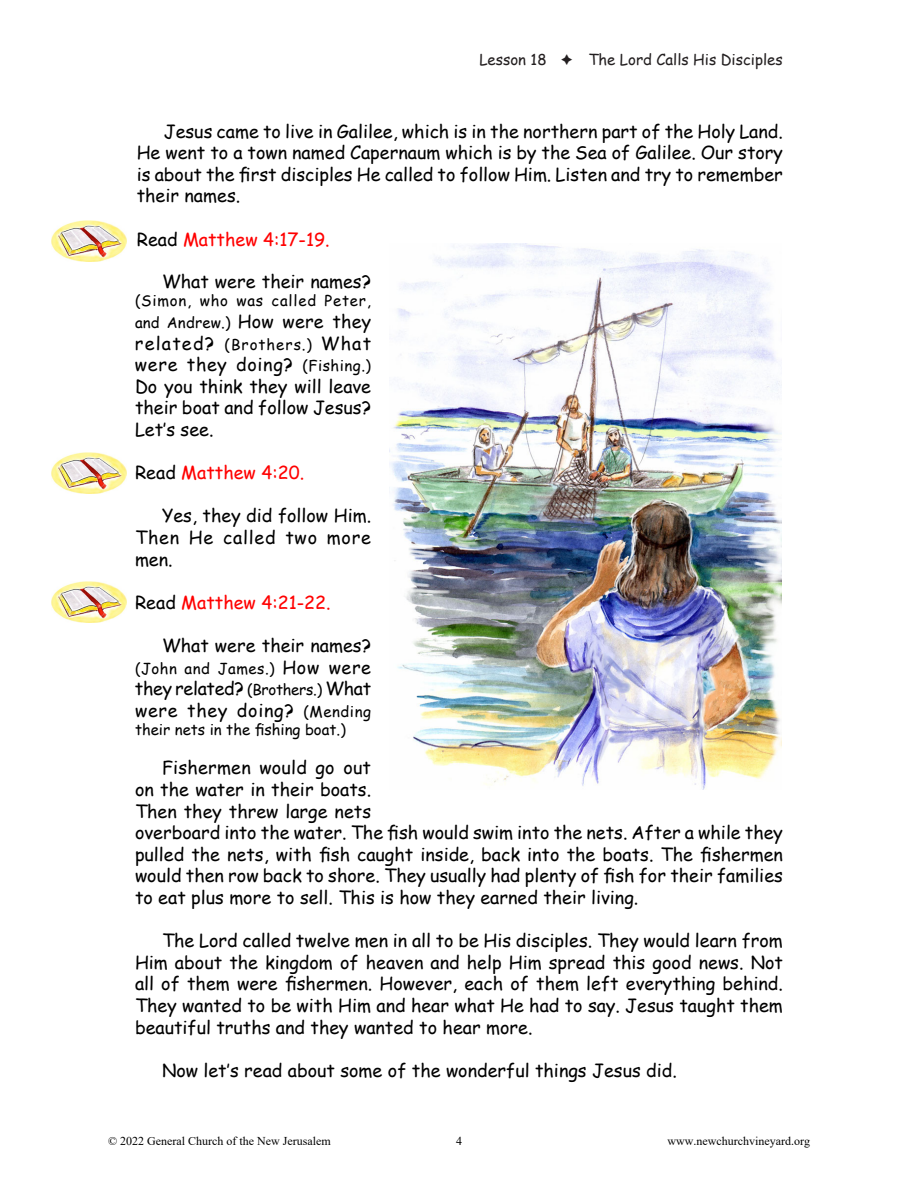
<style>
.page{position:relative;width:918px;height:1188px;background:#fff}
.page>*{position:absolute;margin:0;border:0;box-sizing:border-box;transform-origin:0 0}
.Body_Text_2{font:18px/21.6px "Comic Sans MS";color:#000;text-align:justify}
.Body_Text_2-2{font:18px "Comic Sans MS";color:#f00}
.Body_Text_2-3{font:18px/21.6px "Comic Sans MS";letter-spacing:-.02em;color:#000}
.Body_Text_2-4{font:15px/21.6px "Comic Sans MS";letter-spacing:.055em;color:#000}
.t1{font:15px "Comic Sans MS";color:#231f20}
.Body_Text_2-5{font:15px "Comic Sans MS";color:#000}
.Body_Text_2-6{font:15px "Comic Sans MS";letter-spacing:.035em;color:#000}
.t2{font:12px "Times New Roman";color:#000}
.s1{color:#000}
.s2{font-size:18px}
.s3{font-size:15px}
</style>
<div class="page">
<img style="left:52px;top:581px;width:74px;height:41px">
<img style="left:389px;top:244px;width:392px;height:546px">
<img style="left:52px;top:452px;width:74px;height:41px">
<img style="left:52px;top:221px;width:74px;height:41px">
<p class="t1" style="left:479px;top:48px;width:305px">Lesson 18 ➔ The Lord Calls His Disciples</p>
<p class="Body_Text_2" style="left:137px;top:120px;width:648px;text-indent:27px">Jesus came to live in Galilee, which is in the northern part of the Holy Land.<br>He went to a town named Capernaum which is by the Sea of Galilee. Our story is about the first disciples He called to follow Him. Listen and try to remember their names.</p>
<p class="Body_Text_2-2" style="left:137px;top:226px;width:194px"><span class="s1">Read</span> Matthew 4:17-19.</p>
<p class="Body_Text_2" style="left:162px;top:271px;width:211px">What were their names?</p>
<p class="Body_Text_2-4" style="left:135px;top:290px;width:238px">(Simon, who was called Peter, and Andrew.) <span class="s2">How were they</span></p>
<p class="Body_Text_2" style="left:135px;top:332px;width:238px">related? <span class="s3">(Brothers.)</span> What were they doing? <span class="s3">(Fishing.)<br></span>Do you think they will leave their boat and follow Jesus?<br>Let’s see.</p>
<p class="Body_Text_2-2" style="left:135px;top:459px;width:171px"><span class="s1">Read</span> Matthew 4:20.</p>
<p class="Body_Text_2" style="left:135px;top:505px;width:238px;text-indent:27px">Yes, they did follow Him.<br>Then He called two more men.</p>
<p class="Body_Text_2-2" style="left:135px;top:589px;width:197px"><span class="s1">Read</span> Matthew 4:21-22.</p>
<p class="Body_Text_2" style="left:162px;top:634px;width:211px">What were their names?</p>
<p class="Body_Text_2-6" style="left:135px;top:657px;width:238px">(John and James.) <span class="s2">How were</span></p>
<p class="Body_Text_2-3" style="left:135px;top:677px;width:238px">they related? <span class="s3">(Brothers.)</span> What were they doing? <span class="s3">(Mending</span></p>
<p class="Body_Text_2-5" style="left:135px;top:718px;width:212px">their nets in the fishing boat.)</p>
<p class="Body_Text_2" style="left:135px;top:757px;width:650px;text-align:left;text-indent:27px">Fishermen would go out<br>on the water in their boats.<br>Then they threw large nets<br>overboard into the water. The fish would swim into the nets. After a while they pulled the nets, with fish caught inside, back into the boats. The fishermen would then row back to shore. They usually had plenty of fish for their families to eat plus more to sell. This is how they earned their living.</p>
<p class="Body_Text_2" style="left:135px;top:929px;width:650px;text-indent:27px">The Lord called twelve men in all to be His disciples. They would learn from Him about the kingdom of heaven and help Him spread this good news. Not all of them were fishermen. However, each of them left everything behind.<br>They wanted to be with Him and hear what He had to say. Jesus taught them beautiful truths and they wanted to hear more.</p>
<p class="Body_Text_2" style="left:162px;top:1059px;width:516px">Now let’s read about some of the wonderful things Jesus did.</p>
<p class="t2" style="left:108px;top:1132px;width:224px">© 2022 General Church of the New Jerusalem</p>
<p class="t2" style="left:456px;top:1132px;width:7px">4</p>
<p class="t2" style="left:667px;top:1132px;width:144px">www.newchurchvineyard.org</p>
</div>
